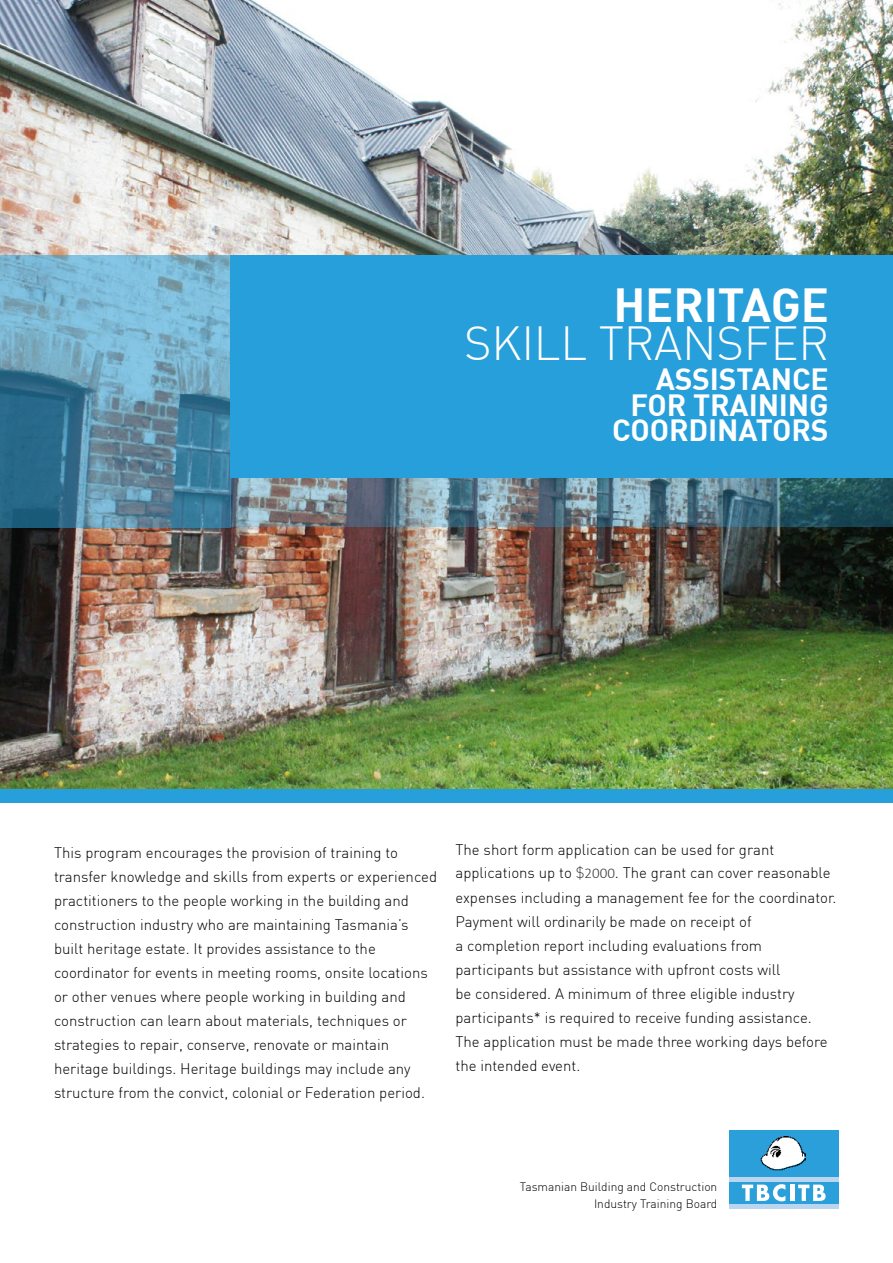
<style>
.page{position:relative;width:893px;height:1263px;background:#fff}
.page>*{position:absolute;margin:0;border:0;box-sizing:border-box;transform-origin:0 0}
.t1{font:300 46.8px "DIN";letter-spacing:-.005em;color:#fff}
.t2{font:700 46.8px "DIN";letter-spacing:-.005em;color:#fff}
.t3{font:700 30.15px/25.5px "DIN";letter-spacing:-.005em;color:#fff;text-align:right}
.t4{font:300 15px/24px "DIN";color:#000}
.t5{font:300 12px/16.5px "DIN";color:#000;text-align:right}
.s1{color:#404040}
.s2{font-family:"Calibri";color:#404040}
</style>
<div class="page">
<img style="left:0;top:0;width:893px;height:789px">
<div style="left:0;top:789px;width:893px;height:14px;background:#279fda"></div>
<svg style="left:0;top:255px;width:231px;height:272px;background:#6097b3"></svg>
<div style="left:230px;top:255px;width:663px;height:223px;background:#279fda"></div>
<svg style="left:231px;top:478px;width:662px;height:49px;background:#627e8a"></svg>
<div style="left:729px;top:1130px;width:110px;height:79px;background:#2b9fda"></div>
<div style="left:729px;top:1204px;width:110px;height:5px;background:#b9d5f0"></div>
<div style="left:729px;top:1177px;width:110px;height:5px;background:#b9d5f0"></div>
<svg style="left:742px;top:1184px;width:43px;height:17px"></svg>
<hr style="left:790px;top:1184px;width:4px;height:17px;background:#fff">
<svg style="left:798px;top:1184px;width:28px;height:17px"></svg>
<img style="left:760px;top:1136px;width:45px;height:34px">
<h1 class="t2" style="left:613px;top:274px;width:217px">HERITAGE</h1>
<h1 class="t1" style="left:464px;top:314px;width:367px">skill transfer</h1>
<h2 class="t3" style="left:612px;top:365px;width:218px">ASSISTANCE<br>FOR TRAINING<br>COORDINATORS</h2>
<p class="t4" style="left:54px;top:840px;width:385px">This program encourages the provision of training to transfer knowledge and skills from experts or experienced practitioners to the people working in the building and construction industry who are maintaining Tasmania’s built heritage estate. It provides assistance to the coordinator for events in meeting rooms, onsite locations or other venues where people working in building and construction can learn about materials, techniques or strategies to repair, conserve, renovate or maintain heritage buildings. Heritage buildings may include any structure from the convict, colonial or Federation period.</p>
<p class="t4" style="left:455px;top:838px;width:377px;line-height:23.2px">the short form application can be used for grant applications up to <span class="s1">$</span><span class="s2">2000</span>. the grant can cover reasonable</p>
<p class="t4" style="left:455px;top:885px;width:382px">expenses including a management fee for the coordinator.<br>Payment will ordinarily be made on receipt of<br>a completion report including evaluations from participants but assistance with upfront costs will<br>be considered. a minimum of three eligible industry participants* is required to receive funding assistance. the application must be made three working days before the intended event.</p>
<p class="t5" style="left:520px;top:1178px;width:199px">Tasmanian Building and Construction<br>I ndustry Training Board</p>
</div>
